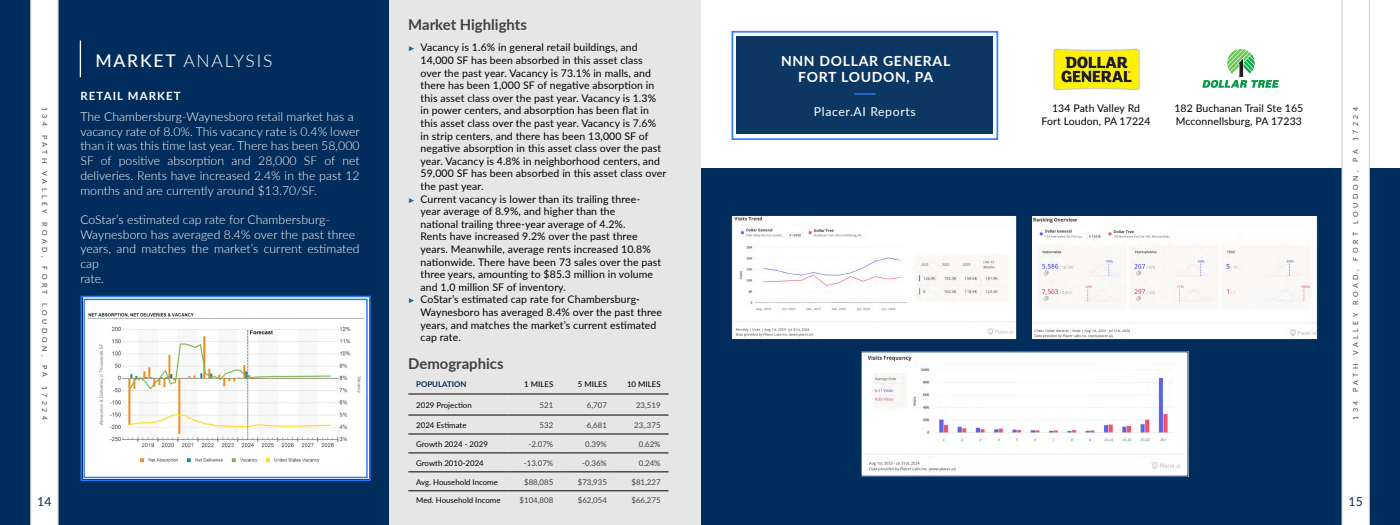
<style>
.page{position:relative;width:1400px;height:525px;background:#fff}
.page>*{position:absolute;margin:0;border:0;box-sizing:border-box;transform-origin:0 0}
.t1{font:300 17.5px "Lato";letter-spacing:.1em;color:#fff}
.t2{font:700 14.88px "Lato";color:#414042}
.t3{font:700 14px/16.8px "Lato";letter-spacing:.05em;color:#fff;text-align:center}
.t4{font:300 12.25px/14.7px "Lato";letter-spacing:.005em;color:#fff}
.t5{font:12.25px "Lato";letter-spacing:.05em;color:#fff}
.t6{font:12.25px "Lato";color:#002d5b}
.t7{font:700 11.38px "Lato";letter-spacing:.1em;color:#fff}
.t8{font:10.5px/12.6px "Lato";letter-spacing:.01em;color:#000;text-align:center}
.t9{font:7.88px "Lato";color:#414042}
.t10{font:7.88px "Lato";color:#000}
.t11{font:500 7.88px "Lato";color:#000}
.t12{font:700 7.88px "Lato";color:#082855}
.t13{font:7px "Lato";letter-spacing:.5em;color:#414042}
.s1{font-weight:500}
.s2{font-family:"Arial";font-size:7px;color:#215e9e}
</style>
<div class="page">
<div style="left:701px;top:168px;width:699px;height:357px;background:#002d5b"></div>
<div style="left:0;top:0;width:389px;height:525px;background:#002d5b"></div>
<hr style="left:80px;top:41px;width:1px;height:36px;background:#fff">
<img style="left:863px;top:354px;width:323px;height:120px">
<svg style="left:80px;top:295px;width:291px;height:187px;background:#ebedef"></svg>
<div style="left:83px;top:299px;width:285px;height:179px;border:1px solid #2979ff"></div>
<div style="left:389px;top:1px;width:312px;height:524px;background:#e6e6e6"></div>
<hr style="left:408px;top:394px;width:100px;height:1px;background:#000">
<hr style="left:508px;top:394px;width:53px;height:1px;background:#000">
<hr style="left:561px;top:394px;width:54px;height:1px;background:#000">
<hr style="left:615px;top:394px;width:53px;height:1px;background:#000">
<hr style="left:408px;top:415px;width:100px;height:1px;background:#000">
<hr style="left:508px;top:415px;width:53px;height:1px;background:#000">
<hr style="left:561px;top:415px;width:54px;height:1px;background:#000">
<hr style="left:615px;top:415px;width:53px;height:1px;background:#000">
<hr style="left:408px;top:434px;width:100px;height:1px;background:#000">
<hr style="left:508px;top:434px;width:53px;height:1px;background:#000">
<hr style="left:561px;top:434px;width:54px;height:1px;background:#000">
<hr style="left:615px;top:434px;width:53px;height:1px;background:#000">
<hr style="left:408px;top:453px;width:100px;height:1px;background:#000">
<hr style="left:508px;top:453px;width:53px;height:1px;background:#000">
<hr style="left:561px;top:453px;width:54px;height:1px;background:#000">
<hr style="left:615px;top:453px;width:53px;height:1px;background:#000">
<hr style="left:408px;top:472px;width:100px;height:1px;background:#000">
<hr style="left:508px;top:472px;width:53px;height:1px;background:#000">
<hr style="left:561px;top:472px;width:54px;height:1px;background:#000">
<hr style="left:615px;top:472px;width:53px;height:1px;background:#000">
<hr style="left:408px;top:491px;width:100px;height:1px;background:#000">
<hr style="left:508px;top:491px;width:53px;height:1px;background:#000">
<hr style="left:561px;top:491px;width:54px;height:1px;background:#000">
<hr style="left:615px;top:491px;width:53px;height:1px;background:#000">
<img style="left:1033px;top:217px;width:282px;height:121px">
<div style="left:1031px;top:215px;width:286px;height:125px;border:1px solid #002d5b"></div>
<img style="left:734px;top:217px;width:281px;height:121px">
<div style="left:732px;top:215px;width:285px;height:125px;border:1px solid #002d5b"></div>
<img style="left:1053px;top:48px;width:88px;height:44px">
<img style="left:1202px;top:49px;width:77px;height:39px">
<div style="left:732px;top:31px;width:266px;height:109px;border:2px solid #2979ff"></div>
<div style="left:737px;top:37px;width:256px;height:97px;background:#0d3763"></div>
<hr style="left:854px;top:93px;width:21px;height:2px;background:#2979ff">
<svg style="left:1342px;top:0;width:28px;height:525px"></svg>
<svg style="left:30px;top:0;width:29px;height:525px;background:#f6f7f8"></svg>
<p class="t13" style="left:50px;top:107px;width:21px;rotate:90deg">134</p>
<p class="t13" style="left:50px;top:135px;width:124px;rotate:90deg">PATH VALLEY ROAD,</p>
<p class="t13" style="left:50px;top:266px;width:91px;rotate:90deg">FORT LOUDON,</p>
<p class="t13" style="left:50px;top:365px;width:56px;rotate:90deg">PA 17224</p>
<h1 class="t1" style="left:96px;top:48px;width:178px"><span class="s1">MARKET</span> ANALYSIS</h1>
<p class="t7" style="left:80px;top:88px;width:102px">RETAIL MARKET</p>
<p class="t4" style="left:80px;top:109px;width:281px">The Chambersburg-Waynesboro retail market has a vacancy rate of 8.0%. This vacancy rate is 0.4% lower than it was this time last year. There has been 58,000<br>SF of positive absorption and 28,000 SF of net deliveries. Rents have increased 2.4% in the past 12 months and are currently around $13.70/SF.</p>
<p class="t4" style="left:80px;top:212px;width:281px">CoStar’s estimated cap rate for Chambersburg-<br>Waynesboro has averaged 8.4% over the past three years, and matches the market’s current estimated cap<br>rate.</p>
<p class="t6" style="left:37px;top:493px;width:16px">14</p>
<h2 class="t2" style="left:408px;top:13px;width:120px">Market Highlights</h2>
<p class="t8" style="left:408px;top:41px;width:231px"><span class="s2">►</span> Vacancy is 1.6% in general retail buildings, and</p>
<p class="t8" style="left:421px;top:53px;width:224px">14,000 SF has been absorbed in this asset class</p>
<p class="t8" style="left:421px;top:66px;width:232px">over the past year. Vacancy is 73.1% in malls, and</p>
<p class="t8" style="left:421px;top:79px;width:235px">there has been 1,000 SF of negative absorption in</p>
<p class="t8" style="left:421px;top:91px;width:237px">this asset class over the past year. Vacancy is 1.3%</p>
<p class="t8" style="left:421px;top:104px;width:230px">in power centers, and absorption has been flat in</p>
<p class="t8" style="left:421px;top:116px;width:237px">this asset class over the past year. Vacancy is 7.6%</p>
<p class="t8" style="left:421px;top:129px;width:229px">in strip centers, and there has been 13,000 SF of</p>
<p class="t8" style="left:421px;top:142px;width:242px">negative absorption in this asset class over the past</p>
<p class="t8" style="left:421px;top:154px;width:241px">year. Vacancy is 4.8% in neighborhood centers, and</p>
<p class="t8" style="left:421px;top:167px;width:247px">59,000 SF has been absorbed in this asset class over</p>
<p class="t8" style="left:421px;top:179px;width:64px">the past year.</p>
<p class="t8" style="left:408px;top:192px;width:233px"><span class="s2">►</span> Current vacancy is lower than its trailing three-</p>
<p class="t8" style="left:421px;top:205px;width:196px">year average of 8.9%, and higher than the</p>
<p class="t8" style="left:421px;top:217px;width:207px">national trailing three-year average of 4.2%.</p>
<p class="t8" style="left:421px;top:230px;width:218px">Rents have increased 9.2% over the past three</p>
<p class="t8" style="left:421px;top:242px;width:232px">years. Meanwhile, average rents increased 10.8%</p>
<p class="t8" style="left:421px;top:255px;width:242px">nationwide. There have been 73 sales over the past</p>
<p class="t8" style="left:421px;top:268px;width:234px">three years, amounting to $85.3 million in volume</p>
<p class="t8" style="left:421px;top:280px;width:147px">and 1.0 million SF of inventory.</p>
<p class="t8" style="left:408px;top:293px;width:233px"><span class="s2">►</span> CoStar’s estimated cap rate for Chambersburg-</p>
<p class="t8" style="left:421px;top:305px;width:243px">Waynesboro has averaged 8.4% over the past three</p>
<p class="t8" style="left:421px;top:318px;width:237px">years, and matches the market’s current estimated</p>
<p class="t8" style="left:421px;top:331px;width:42px">cap rate.</p>
<p class="t12" style="left:416px;top:379px;width:52px">POPULATION</p>
<p class="t11" style="left:524px;top:379px;width:31px">1 MILES</p>
<p class="t11" style="left:578px;top:379px;width:31px">5 MILES</p>
<p class="t11" style="left:627px;top:379px;width:35px">10 MILES</p>
<p class="t10" style="left:416px;top:399px;width:57px">2029 Projection</p>
<p class="t9" style="left:540px;top:399px;width:15px">521</p>
<p class="t9" style="left:587px;top:399px;width:22px">6,707</p>
<p class="t9" style="left:636px;top:399px;width:26px">23,519</p>
<p class="t10" style="left:416px;top:419px;width:52px">2024 Estimate</p>
<p class="t9" style="left:540px;top:419px;width:15px">532</p>
<p class="t9" style="left:587px;top:419px;width:22px">6,681</p>
<p class="t9" style="left:634px;top:419px;width:28px">23,.375</p>
<p class="t10" style="left:416px;top:438px;width:73px">Growth 2024 - 2029</p>
<p class="t9" style="left:529px;top:438px;width:26px">-2.07%</p>
<p class="t9" style="left:585px;top:438px;width:23px">0.39%</p>
<p class="t9" style="left:639px;top:438px;width:23px">0.62%</p>
<p class="t10" style="left:416px;top:457px;width:69px">Growth 2010-2024</p>
<p class="t9" style="left:524px;top:457px;width:31px">-13.07%</p>
<p class="t9" style="left:582px;top:457px;width:26px">-0.36%</p>
<p class="t9" style="left:639px;top:457px;width:23px">0.24%</p>
<p class="t10" style="left:416px;top:476px;width:83px">Avg. Household Income</p>
<p class="t9" style="left:524px;top:476px;width:31px">$88,085</p>
<p class="t9" style="left:578px;top:476px;width:31px">$73,935</p>
<p class="t9" style="left:631px;top:476px;width:31px">$81,227</p>
<p class="t10" style="left:416px;top:495px;width:86px">Med. Household Income</p>
<p class="t9" style="left:520px;top:495px;width:35px">$104,808</p>
<p class="t9" style="left:578px;top:495px;width:31px">$62,054</p>
<p class="t9" style="left:631px;top:495px;width:31px">$66,275</p>
<h2 class="t2" style="left:408px;top:352px;width:97px">Demographics</h2>
<h3 class="t3" style="left:781px;top:51px;width:171px">NNN DOLLAR GENERAL<br>FORT LOUDON, PA</h3>
<p class="t5" style="left:814px;top:103px;width:103px">Placer.AI Reports</p>
<p class="t8" style="left:1041px;top:102px;width:111px">134 Path Valley Rd<br>Fort Loudon, PA 17224</p>
<p class="t8" style="left:1174px;top:102px;width:130px;text-align:left">182 Buchanan Trail Ste 165<br>Mcconnellsburg, PA 17233</p>
<p class="t13" style="left:1351px;top:162px;width:56px;rotate:-90deg">PA 17224</p>
<p class="t13" style="left:1351px;top:261px;width:91px;rotate:-90deg">FORT LOUDON,</p>
<p class="t13" style="left:1351px;top:392px;width:124px;rotate:-90deg">PATH VALLEY ROAD,</p>
<p class="t13" style="left:1351px;top:420px;width:21px;rotate:-90deg">134</p>
<p class="t6" style="left:1349px;top:493px;width:16px">15</p>
</div>
